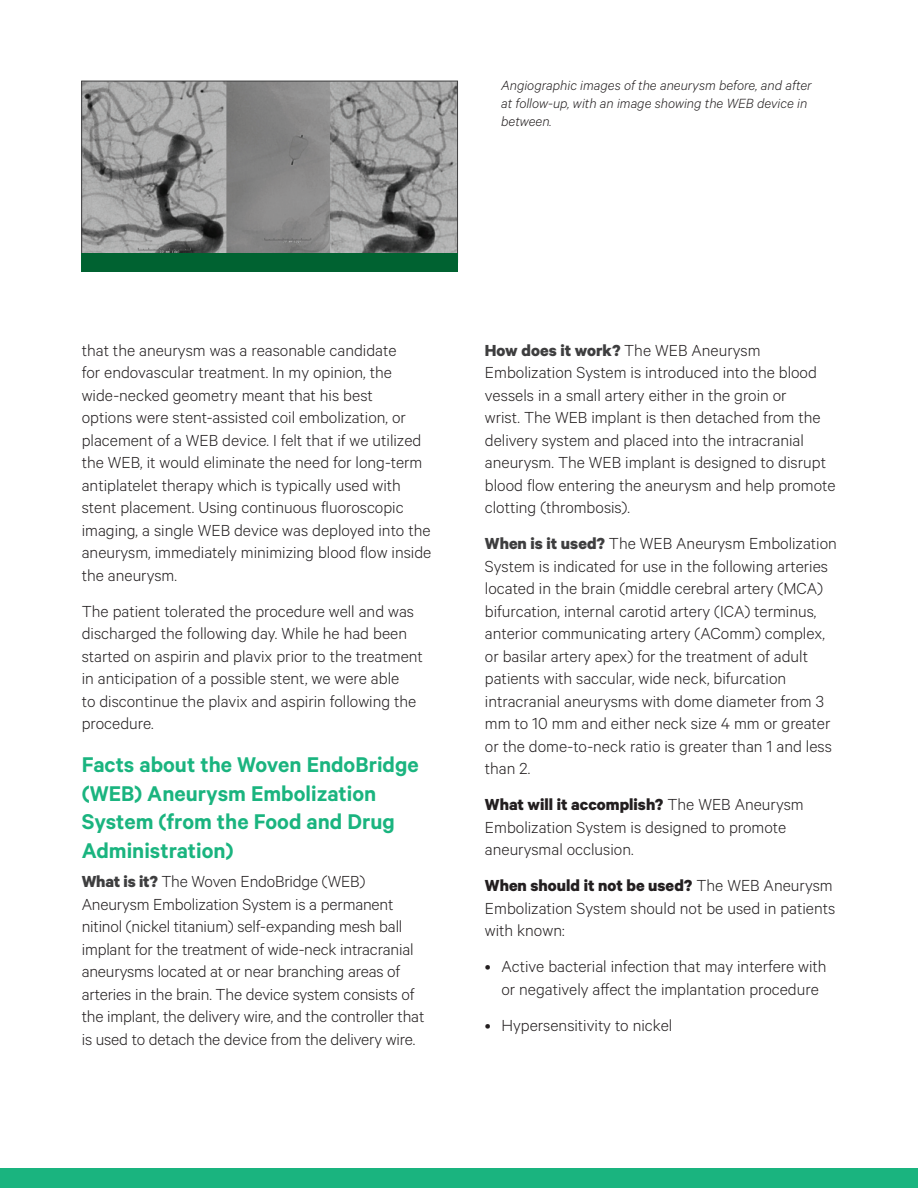
<style>
.page{position:relative;width:918px;height:1188px;background:#fff}
.page>*{position:absolute;margin:0;border:0;box-sizing:border-box;transform-origin:0 0}
.t1{font:600 24px/28.8px "Calibre";color:#1ab47f}
.t2{font:300 18px/22.5px "Calibre";color:#231f20}
.t3{font:italic 300 15px/18px "Calibre";color:#231f20}
.s1{font-weight:700;color:#3e3e3f}
.s2{font-weight:700}
</style>
<div class="page">
<div style="left:0;top:1168px;width:918px;height:20px;background:#1ab47f"></div>
<img style="left:83px;top:83px;width:373px;height:170px">
<div style="left:81px;top:81px;width:377px;height:182px;border:1px solid #3e3e3f"></div>
<div style="left:81px;top:253px;width:377px;height:19px;background:#006231"></div>
<p class="t3" style="left:501px;top:76px;width:312px">Angiographic images of the aneurysm before, and after at follow-up, with an image showing the WEB device in between.</p>
<p class="t2" style="left:82px;top:338px;width:351px">that the aneurysm was a reasonable candidate<br>for endovascular treatment. In my opinion, the wide-necked geometry meant that his best<br>options were stent-assisted coil embolization, or placement of a WEB device. I felt that if we utilized the WEB, it would eliminate the need for long-term antiplatelet therapy which is typically used with stent placement. Using continuous fluoroscopic imaging, a single WEB device was deployed into the aneurysm, immediately minimizing blood flow inside the aneurysm.</p>
<p class="t2" style="left:82px;top:599px;width:343px">The patient tolerated the procedure well and was discharged the following day. While he had been started on aspirin and plavix prior to the treatment in anticipation of a possible stent, we were able<br>to discontinue the plavix and aspirin following the procedure.</p>
<h1 class="t1" style="left:82px;top:749px;width:339px">Facts about the Woven EndoBridge (WEB) Aneurysm Embolization<br>System (from the Food and Drug<br>Administration)</h1>
<p class="t2" style="left:82px;top:870px;width:344px"><span class="s1">What is it?</span> The Woven EndoBridge (WEB)<br>Aneurysm Embolization System is a permanent nitinol (nickel titanium) self-expanding mesh ball implant for the treatment of wide-neck intracranial aneurysms located at or near branching areas of arteries in the brain. The device system consists of the implant, the delivery wire, and the controller that is used to detach the device from the delivery wire.</p>
<p class="t2" style="left:485px;top:338px;width:352px"><span class="s1">How does it work?</span> The WEB Aneurysm Embolization System is introduced into the blood vessels in a small artery either in the groin or<br>wrist. The WEB implant is then detached from the delivery system and placed into the intracranial aneurysm. The WEB implant is designed to disrupt blood flow entering the aneurysm and help promote clotting (thrombosis).</p>
<p class="t2" style="left:485px;top:532px;width:353px"><span class="s1">When is it used?</span> The WEB Aneurysm Embolization System is indicated for use in the following arteries located in the brain (middle cerebral artery (MCA) bifurcation, internal carotid artery (ICA) terminus, anterior communicating artery (AComm) complex, or basilar artery apex) for the treatment of adult patients with saccular, wide neck, bifurcation intracranial aneurysms with dome diameter from 3 mm to 10 mm and either neck size 4 mm or greater or the dome-to-neck ratio is greater than 1 and less than 2.</p>
<p class="t2" style="left:485px;top:793px;width:320px"><span class="s2">What will it accomplish?</span> The WEB Aneurysm<br>Embolization System is designed to promote aneurysmal occlusion.</p>
<p class="t2" style="left:485px;top:874px;width:352px"><span class="s2">When should it not be used?</span> The WEB Aneurysm<br>Embolization System should not be used in patients with known:</p>
<p class="t2" style="left:485px;top:955px;width:343px;text-align:center">• Active bacterial infection that may interfere with or negatively affect the implantation procedure</p>
<p class="t2" style="left:485px;top:1013px;width:189px">• Hypersensitivity to nickel</p>
</div>
